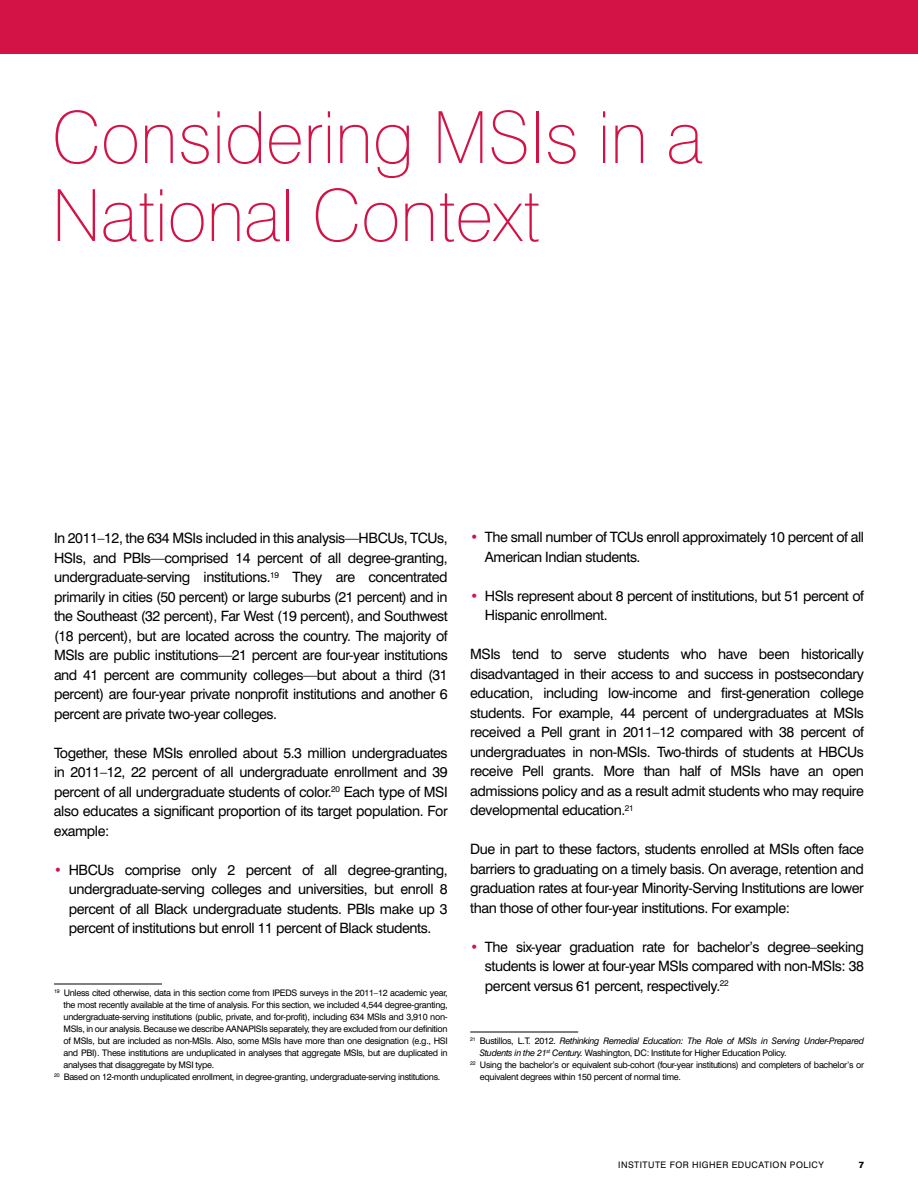
<style>
.page{position:relative;width:918px;height:1188px;background:#fff}
.page>*{position:absolute;margin:0;border:0;box-sizing:border-box;transform-origin:0 0}
.t1{font:100 72px/78px "Swiss 721 BT";color:#d31245}
.t2{font:14.25px/19.5px "Swiss 721 BT";letter-spacing:-.03em;color:#000;text-align:justify}
.t3{font:9px/12px "Swiss 721 BT";letter-spacing:-.03em;color:#000;text-align:justify}
.t4{font:italic 9px "Swiss 721 BT";letter-spacing:-.03em;color:#000}
.t5{font:9px "Swiss 721 BT";letter-spacing:.05em;color:#000}
.t6{font:800 9px "Swiss 721 BT";color:#000}
.s1{color:#d31245}
.s2{font-style:normal}
.s3{font-style:italic}
</style>
<div class="page">
<div style="left:0;top:0;width:918px;height:54px;background:#d31245"></div>
<hr style="left:54px;top:984px;width:108px;height:1px;background:#000">
<hr style="left:470px;top:1032px;width:108px;height:1px;background:#000">
<h1 class="t1" style="left:52px;top:98px;width:653px">Considering Msis in a<br>National Context</h1>
<p class="t2" style="left:54px;top:528px;width:367px">I n 2011–12, the 634 MSIs included in this analysis—HBCUs, TCU</p>
<p class="t2" style="left:54px;top:528px;width:395px;text-indent:383px">s, HSIs, and PBIs—comprised 14 percent of all degree-granting, undergraduate-serving institutions.<sup>19</sup> They are concentrated primarily in cities (50 percent) or large suburbs (21 percent) and in the Southeast (32 percent), Far West (19 percent), and Southwest (18 percent), but are located across the country. The majority of MSIs are public institutions—21 percent are four-year institutions and 41 percent are community colleges—but about a third (31 percent) are four-year private nonprofit institutions and another 6 percent are private two-year colleges.</p>
<p class="t2" style="left:54px;top:743px;width:395px;text-align:left">Together, these MSIs enrolled about 5.3 million undergraduates in 2011–12, 22 percent of all undergraduate enrollment and 39 percent of all undergraduate students of color.<sup>20</sup> Each type of MSI also educates a significant proportion of its target population. For example:</p>
<p class="t2" style="left:69px;top:860px;width:381px;text-indent:-15px"><span class="s1">•</span> H BCUs comprise only 2 percent of all degree-granting, undergraduate-serving colleges and universities, but enroll 8 percent of all Black undergraduate students. PBIs make up 3 percent of institutions but enroll 11 percent of Black students.</p>
<p class="t3" style="left:54px;top:987px;width:225px"><sup>19</sup> U nless cited otherwise, data in this section come from IPEDS</p>
<p class="t3" style="left:64px;top:987px;width:386px;text-indent:236px">surveys in the 2011–12 academic year, the most recently available at the time of analysis. For this section, we included 4,544 degree-granting, undergraduate-serving institutions (public, private, and for-profit), including 634 MSIs and 3,910 non-MSIs, in our analysis. Because we describe AANAPISI</p>
<p class="t3" style="left:263px;top:1023px;width:186px">s separately, they are excluded from our definition</p>
<p class="t3" style="left:64px;top:1035px;width:376px">of MSIs, but are included as non-MSIs. Also, some MSIs have more than one designation (e.g., HSI</p>
<p class="t3" style="left:64px;top:1047px;width:386px">and PBI). These institutions are unduplicated in analyses that aggregate MSIs, but are duplicated in</p>
<p class="t3" style="left:64px;top:1059px;width:152px">analyses that disaggregate by MSI type.</p>
<p class="t3" style="left:54px;top:1071px;width:388px"><sup>20</sup> Based on 12-month unduplicated enrollment, in degree-granting, undergraduate-serving institutions.</p>
<p class="t2" style="left:470px;top:527px;width:150px"><span class="s1">•</span> The small number of TCU</p>
<p class="t2" style="left:485px;top:527px;width:381px;text-indent:152px">s enroll approximately 10 percent of all<br>American I ndian students.</p>
<p class="t2" style="left:470px;top:586px;width:15px"><span class="s1">•</span> HSI</p>
<p class="t2" style="left:485px;top:586px;width:381px;text-indent:22px">s represent about 8 percent of institutions, but 51 percent of<br>Hispanic enrollment.</p>
<p class="t2" style="left:470px;top:644px;width:395px">MSIs tend to serve students who have been historically disadvantaged in their access to and success in postsecondary education, including low-income and first-generation college students. For example, 44 percent of undergraduates at MSIs received a Pell grant in 2011–12 compared with 38 percent of undergraduates in non-MSIs. Two-thirds of students at HBCUs receive Pell grants. More than half of MSIs have an open admissions policy and as a result admit students who may require developmental education.<sup>21</sup></p>
<p class="t2" style="left:470px;top:839px;width:395px">Due in part to these factors, students enrolled at MSI s often face barriers to graduating on a timely basis. On average, retention and graduation rates at four-year Minority-Serving I nstitutions are lower than those of other four-year institutions. For example:</p>
<p class="t2" style="left:485px;top:937px;width:381px;text-indent:-15px"><span class="s1">•</span> The six-year graduation rate for bachelor’s degree–seeking students is lower at four-year MSIs compared with non-MSIs: 38 percent versus 61 percent, respectively.<sup>22</sup></p>
<p class="t4" style="left:470px;top:1035px;width:395px"><sup>21</sup> <span class="s2">Bustillos, L.T. 2012.</span> Rethinking Remedial Education: The Role of MSIs in Serving Under-Prepared</p>
<p class="t3" style="left:480px;top:1047px;width:308px"><span class="s3">Students in the 21</span><sup>st</sup> <span class="s3">Century.</span> Washington, DC : I nstitute for Higher Education Policy.</p>
<p class="t3" style="left:470px;top:1059px;width:395px"><sup>22</sup> Using the bachelor’s or equivalent sub-cohort (four-year institutions) and completers of bachelor’s or</p>
<p class="t3" style="left:480px;top:1071px;width:203px">equivalent degrees within 150 percent of normal time.</p>
<p class="t5" style="left:618px;top:1159px;width:207px">institute for higher education policy</p>
<p class="t6" style="left:859px;top:1159px;width:7px">7</p>
</div>
